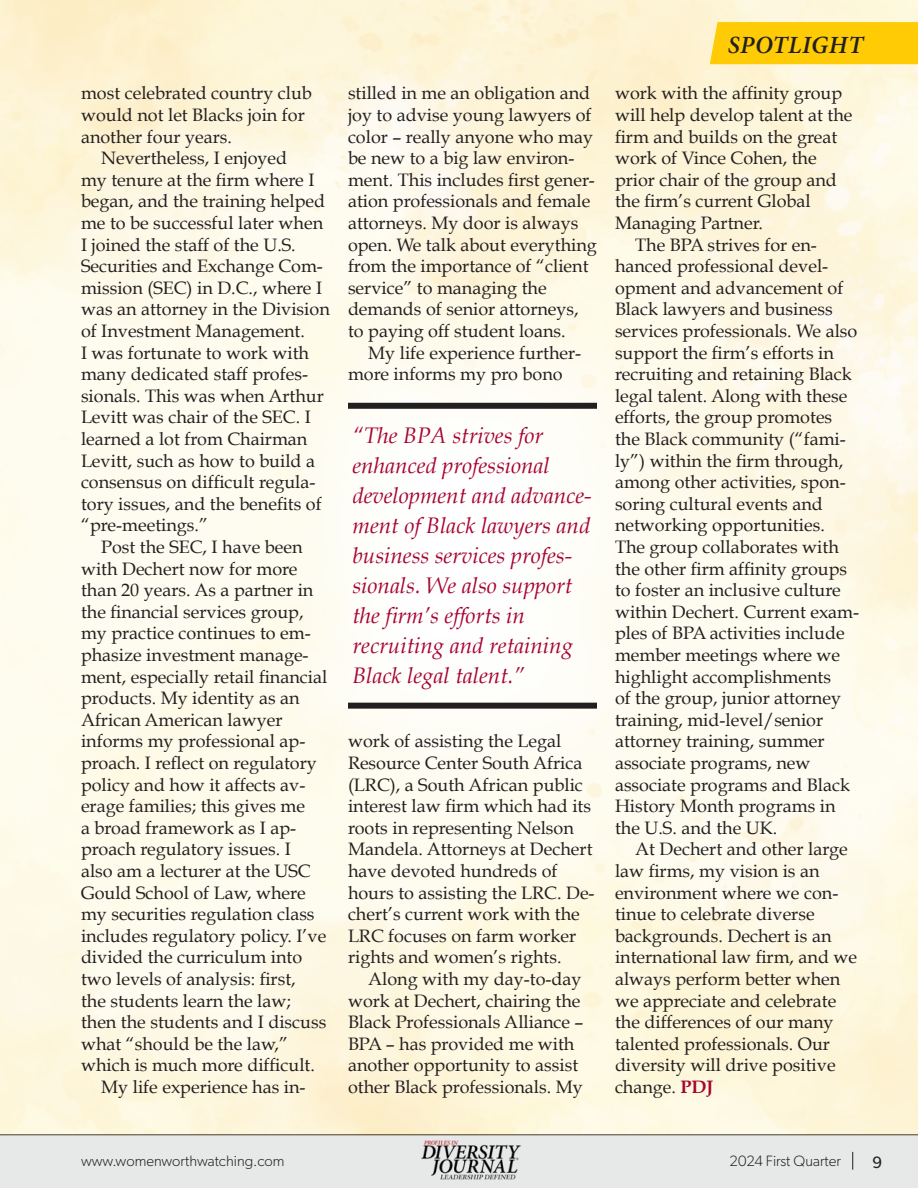
<style>
.page{position:relative;width:918px;height:1188px;background:#fff}
.page>*{position:absolute;margin:0;border:0;box-sizing:border-box;transform-origin:0 0}
.t1{font:italic 600 24.75px "Minion Pro";letter-spacing:.02em;color:#231f20}
.t2{font:italic 22.5px/30px "Book Antiqua";color:#a70432}
.t3{font:18px/21.6px "Book Antiqua";color:#231f20}
.t4{font:16.5px "Gibson";color:#231f20}
.t5{font:300 15px "Gibson";color:#231f20}
.s1{font-weight:700;color:#a70432}
</style>
<div class="page">
<div style="left:0;top:1134px;width:918px;height:54px;background:#e7e8e8"></div>
<svg style="left:852px;top:1152px;width:1px;height:18px"></svg>
<hr style="left:0;top:1134px;width:918px;height:1px;background:#231f20">
<img style="left:421px;top:1140px;width:100px;height:40px">
<div style="left:710px;top:22px;width:208px;height:42px;background:#ffcb04"></div>
<div style="left:251px;top:300px;width:442px;height:511px;background:linear-gradient(to right,#fefcf3,#fefcf2)"></div>
<div style="left:348px;top:403px;width:249px;height:6px;background:#231f20"></div>
<div style="left:348px;top:703px;width:249px;height:6px;background:#231f20"></div>
<p class="t3" style="left:81px;top:83px;width:232px">most celebrated country club would not let Blacks join for another four years.</p>
<p class="t3" style="left:81px;top:147px;width:250px;text-indent:20px">Nevertheless, I enjoyed<br>my tenure at the firm where I began, and the training helped me to be successful later when<br>I joined the staff of the U.S.<br>Securities and Exchange Com&shy;mission (SEC) in D.C., where I was an attorney in the Division of Investment Management.<br>I was fortunate to work with many dedicated staff profes&shy;sionals. This was when Arthur<br>Levitt was chair of the SEC. I learned a lot from Chairman<br>Levitt, such as how to build a consensus on difficult regula&shy;tory issues, and the benefits of “pre-meetings.”</p>
<p class="t3" style="left:81px;top:536px;width:248px;text-indent:20px">Post the SEC, I have been with Dechert now for more than 20 years. As a partner in the financial services group, my practice continues to em&shy;phasize investment manage&shy;ment, especially retail financial products. My identity as an<br>African American lawyer informs my professional ap&shy;proach. I reflect on regulatory policy and how it affects av&shy;erage families; this gives me<br>a broad framework as I ap&shy;proach regulatory issues. I<br>also am a lecturer at the USC<br>Gould School of Law, where my securities regulation class includes regulatory policy. I’ve divided the curriculum into two levels of analysis: first,<br>the students learn the law; then the students and I discuss what “should be the law,” which is much more difficult.</p>
<p class="t3" style="left:101px;top:1076px;width:206px">My life experience has in-</p>
<p class="t3" style="left:348px;top:83px;width:250px">stilled in me an obligation and joy to advise young lawyers of color – really anyone who may be new to a big law environ&shy;ment. This includes first gener&shy;ation professionals and female attorneys. My door is always open. We talk about everything from the importance of “client service” to managing the demands of senior attorneys, to paying off student loans.</p>
<p class="t3" style="left:348px;top:342px;width:234px;text-indent:20px">My life experience further&shy;more informs my pro bono</p>
<p class="t2" style="left:352px;top:421px;width:241px">“The BPA strives for enhanced professional development and advance&shy;ment of Black lawyers and business services profes&shy;sionals. We also support the firm’s efforts in recruiting and retaining<br>Black legal talent.”</p>
<p class="t3" style="left:348px;top:730px;width:248px">work of assisting the Legal<br>Resource Center South Africa (LRC), a South African public interest law firm which had its roots in representing Nelson<br>Mandela. Attorneys at Dechert have devoted hundreds of hours to assisting the LRC. De&shy;chert’s current work with the<br>LRC focuses on farm worker rights and women’s rights.</p>
<p class="t3" style="left:348px;top:968px;width:237px;text-indent:20px">Along with my day-to-day work at Dechert, chairing the<br>Black Professionals Alliance –<br>BPA – has provided me with another opportunity to assist other Black professionals. My</p>
<p class="t1" style="left:728px;top:28px;width:137px">SPOTLIGHT</p>
<p class="t3" style="left:615px;top:83px;width:239px">work with the affinity group will help develop talent at the firm and builds on the great work of Vince Cohen, the prior chair of the group and the firm’s current Global<br>Managing Partner.</p>
<p class="t3" style="left:615px;top:234px;width:246px;text-indent:20px">The BPA strives for en&shy;hanced professional devel&shy;opment and advancement of<br>Black lawyers and business services professionals. We also support the firm’s efforts in recruiting and retaining Black legal talent. Along with these efforts, the group promotes the Black community (“fami&shy;ly”) within the firm through, among other activities, spon&shy;soring cultural events and networking opportunities.<br>The group collaborates with the other firm affinity groups to foster an inclusive culture within Dechert. Current exam&shy;ples of BPA activities include member meetings where we highlight accomplishments<br>of the group, junior attorney training, mid-level/senior attorney training, summer associate programs, new associate programs and Black<br>History Month programs in the U.S. and the UK.</p>
<p class="t3" style="left:615px;top:839px;width:244px;text-indent:20px">At Dechert and other large law firms, my vision is an environment where we con&shy;tinue to celebrate diverse backgrounds. Dechert is an international law firm, and we always perform better when we appreciate and celebrate the differences of our many talented professionals. Our diversity will drive positive change. <span class="s1">PDJ</span></p>
<p class="t5" style="left:81px;top:1152px;width:205px">www.womenworthwatching.com</p>
<p class="t5" style="left:730px;top:1152px;width:113px">2024 First Quarter</p>
<p class="t4" style="left:873px;top:1152px;width:11px">9</p>
</div>
